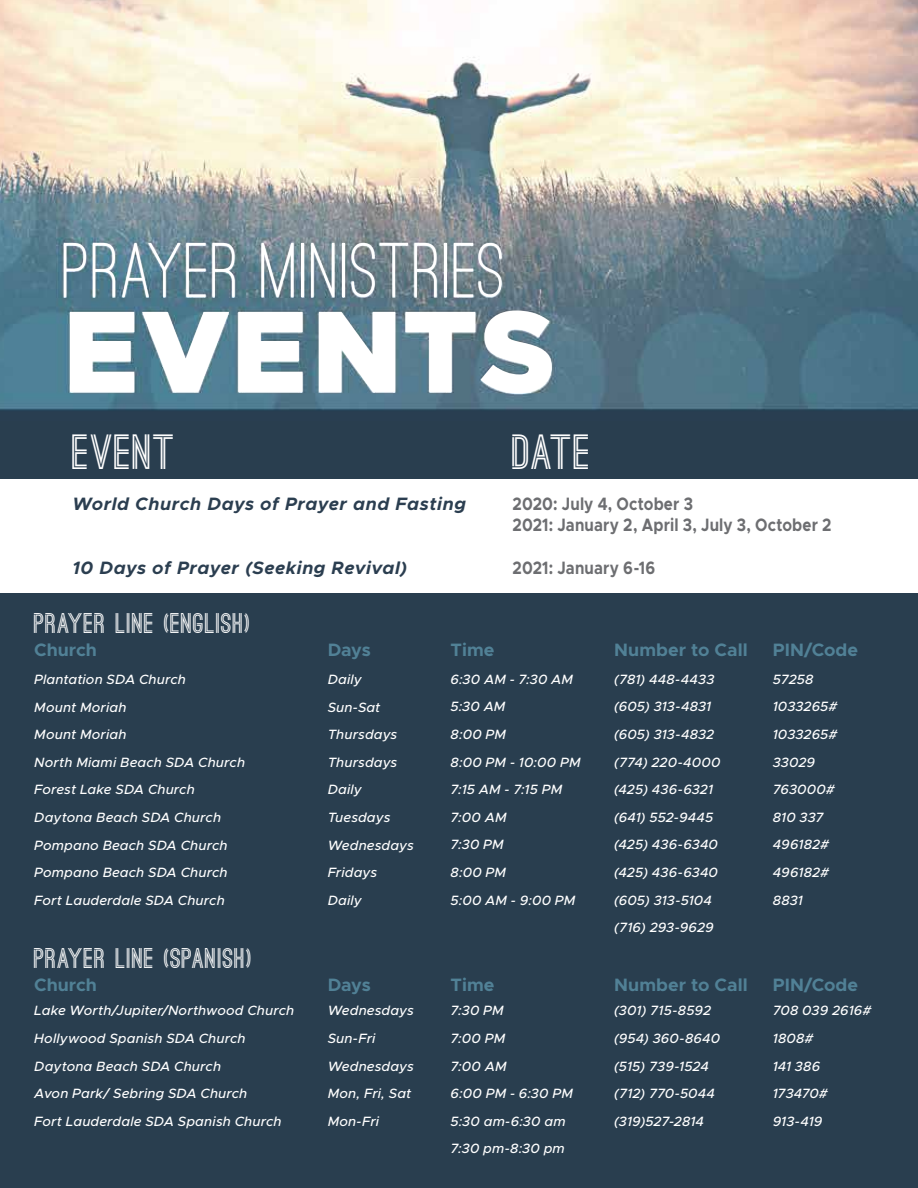
<style>
.page{position:relative;width:918px;height:1188px;background:#fff}
.page>*{position:absolute;margin:0;border:0;box-sizing:border-box;transform-origin:0 0}
.t1{font:900 116.4px "Metropolis";letter-spacing:.015em;color:#fff}
.t2{font:500 80.1px "Ostrich Sans";letter-spacing:.02em;color:#fff}
.t3{font:700 46.95px "Ostrich Sans";letter-spacing:.02em;color:#fff}
.t4{font:700 27px "Ostrich Sans";letter-spacing:.025em;color:#fff}
.t5{font:700 18px/21.6px "Metropolis";letter-spacing:.01em;color:#6d6e71;scale:.85 1}
.t6{font:700 18px "Metropolis";letter-spacing:.005em;color:#518196}
.t7{font:italic 700 18px "Metropolis";letter-spacing:.03em;color:#2b3e50}
.t8{font:italic 500 13.5px/27.6px "Metropolis";letter-spacing:.01em;color:#fff}
</style>
<div class="page">
<img style="left:0;top:0;width:918px;height:421px">
<div style="left:0;top:548px;width:918px;height:640px;background:#293e4f"></div>
<div style="left:0;top:447px;width:918px;height:145px;background:#fff"></div>
<div style="left:0;top:421px;width:918px;height:58px;background:#293e4f"></div>
<h2 class="t2" style="left:63px;top:222px;width:444px">PRAYER MINISTRIES</h2>
<h1 class="t1" style="left:63px;top:277px;width:493px">EVENTS</h1>
<h3 class="t3" style="left:73px;top:435px;width:104px">EVENT</h3>
<h3 class="t3" style="left:513px;top:435px;width:80px">DATE</h3>
<h3 class="t5" style="left:513px;top:493px;width:377px">2020: July 4, October 3<br>2021: January 2, April 3, July 3, October 2</h3>
<h3 class="t5" style="left:513px;top:557px;width:170px">2021: January 6-16</h3>
<h3 class="t7" style="left:73px;top:492px;width:395px">World Church Days of Prayer and Fasting</h3>
<h3 class="t7" style="left:73px;top:557px;width:336px">10 Days of Prayer (Seeking Revival)</h3>
<h3 class="t4" style="left:34px;top:613px;width:217px">PRAYER LINE (ENGLISH)</h3>
<h3 class="t6" style="left:34px;top:639px;width:64px">Church</h3>
<h3 class="t6" style="left:328px;top:639px;width:45px">Days</h3>
<h3 class="t6" style="left:451px;top:639px;width:45px">Time</h3>
<h3 class="t6" style="left:614px;top:639px;width:135px">Number to Call</h3>
<h3 class="t6" style="left:773px;top:639px;width:87px">PIN/Code</h3>
<p class="t8" style="left:34px;top:666px;width:212px">Plantation SDA Church<br>Mount Moriah<br>Mount Moriah<br>North Miami Beach SDA Church<br>Forest Lake SDA Church<br>Daytona Beach SDA Church<br>Pompano Beach SDA Church<br>Pompano Beach SDA Church<br>Fort Lauderdale SDA Church</p>
<p class="t8" style="left:328px;top:666px;width:88px">Daily<br>Sun-Sat<br>Thursdays<br>Thursdays<br>Daily<br>Tuesdays<br>Wednesdays<br>Fridays<br>Daily</p>
<p class="t8" style="left:451px;top:665px;width:132px">6:30 AM - 7:30 AM<br>5:30 AM<br>8:00 PM<br>8:00 PM - 10:00 PM<br>7:15 AM - 7:15 PM<br>7:00 AM<br>7:30 PM<br>8:00 PM<br>5:00 AM - 9:00 PM</p>
<p class="t8" style="left:614px;top:665px;width:108px">(781) 448-4433 (605) 313-4831 (605) 313-4832 (774) 220-4000 (425) 436-6321 (641) 552-9445 (425) 436-6340 (425) 436-6340 (605) 313-5104 (716) 293-9629</p>
<p class="t8" style="left:773px;top:665px;width:66px">57258<br>1033265#<br>1033265#<br>33029<br>763000#<br>810 337<br>496182#<br>496182#<br>8831</p>
<h3 class="t4" style="left:34px;top:948px;width:219px">PRAYER LINE (SPANISH)</h3>
<p class="t8" style="left:34px;top:997px;width:262px">Lake Worth/Jupiter/Northwood Church<br>Hollywood Spanish SDA Church<br>Daytona Beach SDA Church<br>Avon Park/ Sebring SDA Church<br>Fort Lauderdale SDA Spanish Church</p>
<p class="t8" style="left:328px;top:997px;width:88px">Wednesdays<br>Sun-Fri<br>Wednesdays<br>Mon, Fri, Sat<br>Mon-Fri</p>
<p class="t8" style="left:451px;top:997px;width:124px">7:30 PM<br>7:00 PM<br>7:00 AM<br>6:00 PM - 6:30 PM<br>5:30 am-6:30 am<br>7:30 pm-8:30 pm</p>
<p class="t8" style="left:614px;top:997px;width:108px">(301) 715-8592 (954) 360-8640 (515) 739-1524 (712) 770-5044 (319)527-2814</p>
<p class="t8" style="left:773px;top:997px;width:100px">708 039 2616#<br>1808#<br>141 386<br>173470#<br>913-419</p>
<h3 class="t6" style="left:34px;top:973px;width:64px">Church</h3>
<h3 class="t6" style="left:328px;top:973px;width:45px">Days</h3>
<h3 class="t6" style="left:451px;top:973px;width:45px">Time</h3>
<h3 class="t6" style="left:614px;top:973px;width:135px">Number to Call</h3>
<h3 class="t6" style="left:773px;top:973px;width:87px">PIN/Code</h3>
</div>
